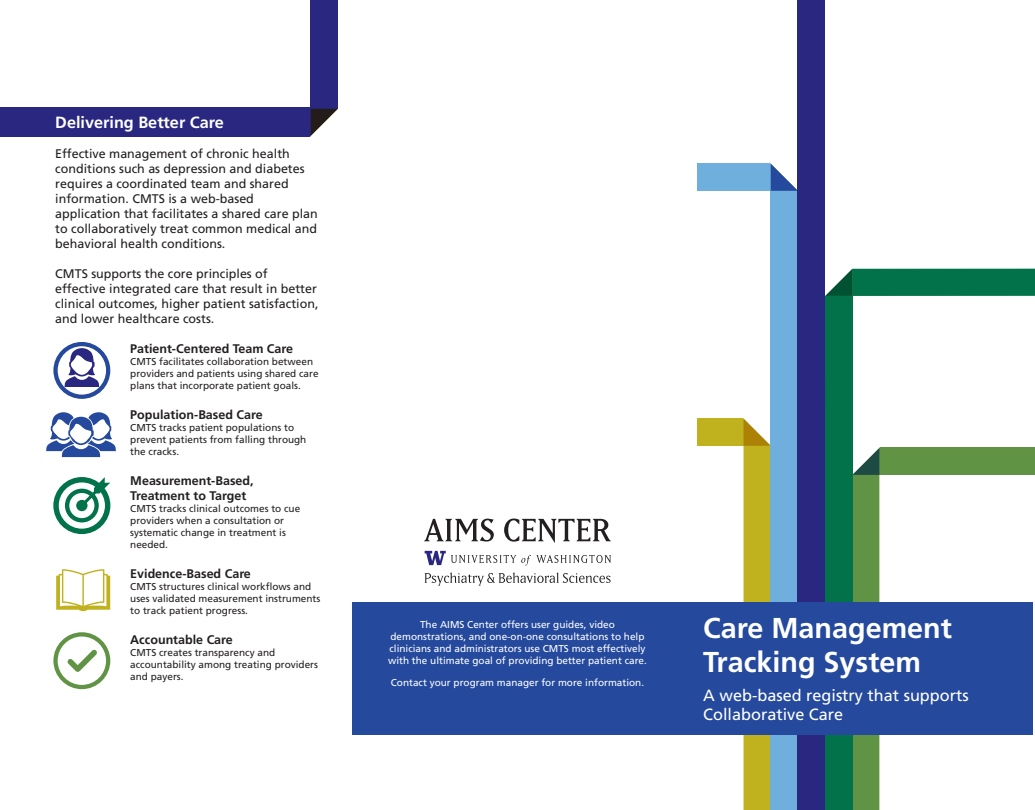
<style>
.page{position:relative;width:1035px;height:810px;background:#fff}
.page>*{position:absolute;margin:0;border:0;box-sizing:border-box;transform-origin:0 0}
.t1{font:700 28.75px/34.5px "Frutiger LT Std";color:#fff}
.t2{font:16.25px/19.5px "Frutiger LT Std";color:#fff}
.t3{font:700 16.25px "Frutiger LT Std";color:#fff}
.t4{font:12.5px/15px "Frutiger LT Std";color:#231f20}
.t5{font:700 12.5px/15px "Frutiger LT Std";color:#231f20}
.t6{font:10px/12px "Frutiger LT Std";color:#231f20}
.t7{font:10px/12px "Frutiger LT Std";color:#fff;text-align:center}
</style>
<div class="page">
<div style="left:0;top:108px;width:338px;height:29px;background:#292780"></div>
<div style="left:311px;top:0;width:27px;height:136px;background:#292780"></div>
<svg style="left:307px;top:106px;width:31px;height:31px"></svg>
<svg style="left:53px;top:632px;width:57px;height:57px"></svg>
<svg style="left:46px;top:412px;width:70px;height:46px"></svg>
<svg style="left:53px;top:477px;width:57px;height:57px"></svg>
<svg style="left:53px;top:342px;width:57px;height:57px"></svg>
<svg style="left:56px;top:569px;width:54px;height:43px"></svg>
<div style="left:698px;top:419px;width:73px;height:27px;background:#c0b21e"></div>
<svg style="left:740px;top:415px;width:31px;height:395px;background:#c5bb46"></svg>
<div style="left:858px;top:448px;width:177px;height:27px;background:#609444"></div>
<svg style="left:852px;top:446px;width:29px;height:364px;background:#699958"></svg>
<div style="left:825px;top:269px;width:210px;height:27px;background:#01724a"></div>
<div style="left:825px;top:284px;width:27px;height:526px;background:#01724a"></div>
<div style="left:698px;top:163px;width:100px;height:28px;background:#6fafdd"></div>
<div style="left:771px;top:164px;width:27px;height:646px;background:#6fafdd"></div>
<svg style="left:825px;top:268px;width:33px;height:33px"></svg>
<svg style="left:770px;top:160px;width:28px;height:34px"></svg>
<div style="left:798px;top:0;width:27px;height:810px;background:#292780"></div>
<svg style="left:425px;top:551px;width:186px;height:14px"></svg>
<svg style="left:424px;top:519px;width:70px;height:23px"></svg>
<svg style="left:504px;top:519px;width:107px;height:24px"></svg>
<svg style="left:424px;top:572px;width:187px;height:14px"></svg>
<div style="left:352px;top:603px;width:681px;height:132px;background:#24499d"></div>
<h2 class="t3" style="left:55px;top:113px;width:170px">Delivering Better Care</h2>
<p class="t4" style="left:55px;top:146px;width:264px">Effective management of chronic health conditions such as depression and diabetes requires a coordinated team and shared information. CMTS is a web-based application that facilitates a shared care plan to collaboratively treat common medical and behavioral health conditions.</p>
<p class="t4" style="left:55px;top:266px;width:265px">CMTS supports the core principles of effective integrated care that result in better clinical outcomes, higher patient satisfaction, and lower healthcare costs.</p>
<p class="t5" style="left:130px;top:341px;width:164px">Patient-Centered Team Care</p>
<p class="t6" style="left:130px;top:356px;width:190px">CMTS facilitates collaboration between providers and patients using shared care plans that incorporate patient goals.</p>
<p class="t5" style="left:130px;top:407px;width:134px">Population-Based Care</p>
<p class="t6" style="left:130px;top:422px;width:178px">CMTS tracks patient populations to prevent patients from falling through the cracks.</p>
<p class="t5" style="left:130px;top:473px;width:125px">Measurement-Based,<br>Treatment to Target</p>
<p class="t6" style="left:130px;top:503px;width:172px">CMTS tracks clinical outcomes to cue providers when a consultation or systematic change in treatment is needed.</p>
<p class="t5" style="left:130px;top:566px;width:122px">Evidence-Based Care</p>
<p class="t6" style="left:130px;top:581px;width:192px">CMTS structures clinical workflows and uses validated measurement instruments to track patient progress.</p>
<p class="t5" style="left:130px;top:632px;width:104px">Accountable Care</p>
<p class="t6" style="left:130px;top:647px;width:189px">CMTS creates transparency and accountability among treating providers and payers.</p>
<p class="t7" style="left:388px;top:619px;width:260px">The AIMS Center offers user guides, video demonstrations, and one-on-one consultations to help clinicians and administrators use CMTS most effectively with the ultimate goal of providing better patient care.</p>
<p class="t7" style="left:391px;top:677px;width:255px">Contact your program manager for more information.</p>
<h1 class="t1" style="left:703px;top:611px;width:250px">Care Management<br>Tracking System</h1>
<h2 class="t2" style="left:703px;top:686px;width:267px">A web-based registry that supports<br>Collaborative Care</h2>
</div>
